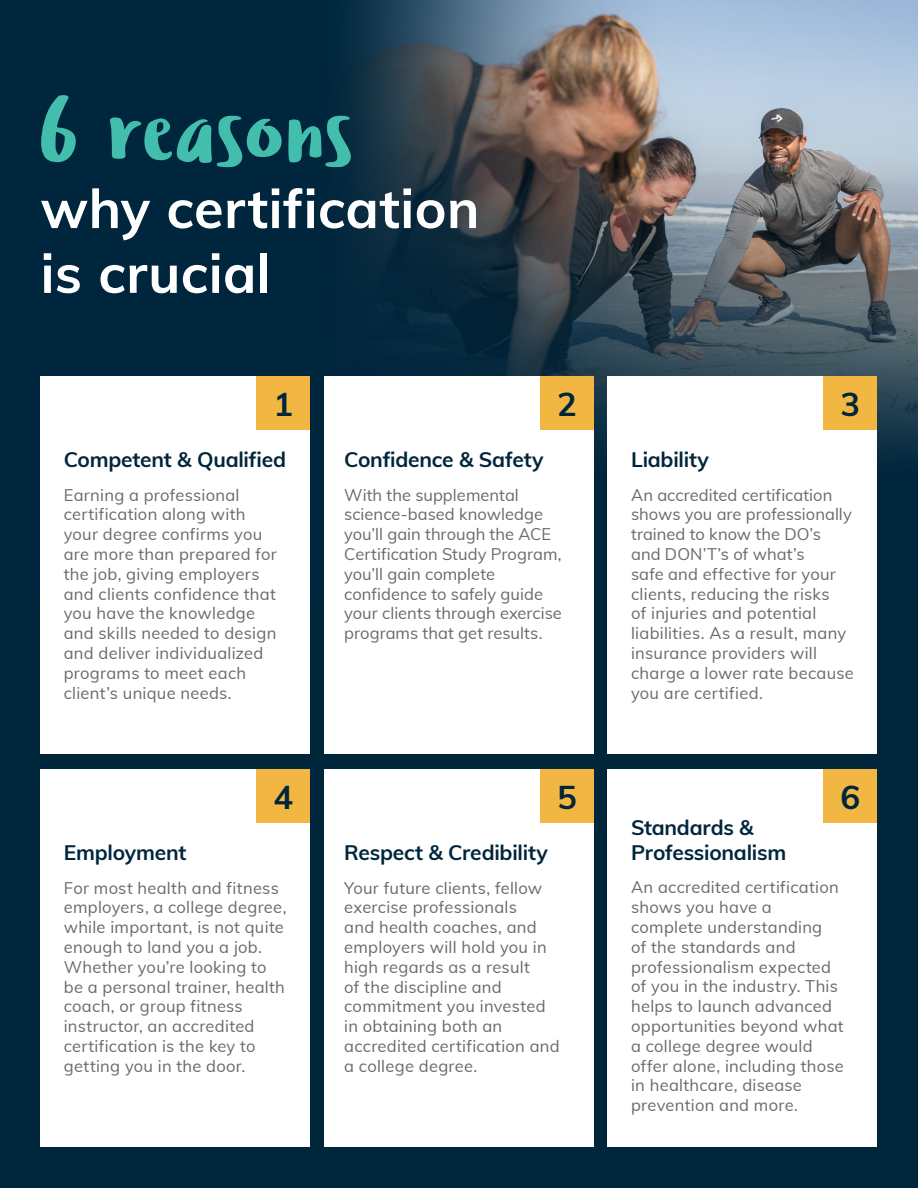
<style>
.page{position:relative;width:918px;height:1188px;background:#00263c}
.page>*{position:absolute;margin:0;border:0;box-sizing:border-box;transform-origin:0 0}
.t1{font:90px "Ludicrous";letter-spacing:.005em;color:#43bead}
.t2{font:700 54px/64.8px "Muli";letter-spacing:.005em;color:#fff}
.t3{font:700 33px "Muli";color:#00263c}
.t4{font:700 21px/25.2px "Muli";letter-spacing:-.01em;color:#00263c}
.t5{font:16.5px/19.8px "Muli";letter-spacing:.015em;color:#6c676b}
</style>
<div class="page">
<img style="left:351px;top:0;width:567px;height:601px">
<div style="left:40px;top:376px;width:270px;height:378px;background:#fff"></div>
<div style="left:40px;top:770px;width:270px;height:378px;background:#fff"></div>
<div style="left:324px;top:376px;width:270px;height:378px;background:#fff"></div>
<div style="left:324px;top:770px;width:270px;height:378px;background:#fff"></div>
<div style="left:608px;top:376px;width:270px;height:378px;background:#fff"></div>
<div style="left:608px;top:770px;width:270px;height:378px;background:#fff"></div>
<div style="left:256px;top:376px;width:54px;height:54px;background:#f2b643"></div>
<div style="left:256px;top:770px;width:54px;height:54px;background:#f2b643"></div>
<div style="left:540px;top:376px;width:54px;height:54px;background:#f2b643"></div>
<div style="left:540px;top:770px;width:54px;height:54px;background:#f2b643"></div>
<div style="left:824px;top:376px;width:54px;height:54px;background:#f2b643"></div>
<div style="left:824px;top:770px;width:54px;height:54px;background:#f2b643"></div>
<h1 class="t1" style="left:40px;top:70px;width:316px">6 reasons</h1>
<h2 class="t2" style="left:40px;top:174px;width:440px">why certification is crucial</h2>
<h3 class="t3" style="left:274px;top:380px;width:21px">1</h3>
<h3 class="t3" style="left:557px;top:380px;width:21px">2</h3>
<p class="t4" style="left:64px;top:446px;width:224px">Competent &amp; Qualified</p>
<p class="t5" style="left:64px;top:484px;width:215px">Earning a professional certification along with your degree confirms you are more than prepared for the job, giving employers and clients confidence that you have the knowledge and skills needed to design and deliver individualized programs to meet each client’s unique needs.</p>
<h3 class="t3" style="left:274px;top:773px;width:21px">4</h3>
<p class="t4" style="left:64px;top:839px;width:124px">Employment</p>
<p class="t5" style="left:64px;top:877px;width:224px">For most health and fitness employers, a college degree, while important, is not quite enough to land you a job.<br>Whether you’re looking to be a personal trainer, health coach, or group fitness instructor, an accredited certification is the key to getting you in the door.</p>
<p class="t4" style="left:344px;top:446px;width:201px">Confidence &amp; Safety</p>
<p class="t5" style="left:344px;top:484px;width:219px">With the supplemental science-based knowledge you’ll gain through the ACE<br>Certification Study Program, you’ll gain complete confidence to safely guide your clients through exercise programs that get results.</p>
<h3 class="t3" style="left:557px;top:773px;width:21px">5</h3>
<p class="t4" style="left:344px;top:839px;width:205px">Respect &amp; Credibility</p>
<p class="t5" style="left:344px;top:877px;width:217px">Your future clients, fellow exercise professionals<br>and health coaches, and employers will hold you in high regards as a result<br>of the discipline and commitment you invested in obtaining both an accredited certification and a college degree.</p>
<h3 class="t3" style="left:841px;top:380px;width:21px">3</h3>
<p class="t4" style="left:631px;top:446px;width:79px">Liability</p>
<p class="t5" style="left:631px;top:484px;width:224px">An accredited certification shows you are professionally trained to know the DO’s and DON’T’s of what’s<br>safe and effective for your clients, reducing the risks<br>of injuries and potential liabilities. As a result, many insurance providers will charge a lower rate because you are certified.</p>
<h3 class="t3" style="left:841px;top:773px;width:21px">6</h3>
<p class="t4" style="left:631px;top:814px;width:157px">Standards &amp;<br>Professionalism</p>
<p class="t5" style="left:631px;top:877px;width:214px">An accredited certification shows you have a complete understanding<br>of the standards and professionalism expected of you in the industry. This helps to launch advanced opportunities beyond what a college degree would offer alone, including those in healthcare, disease prevention and more.</p>
</div>
